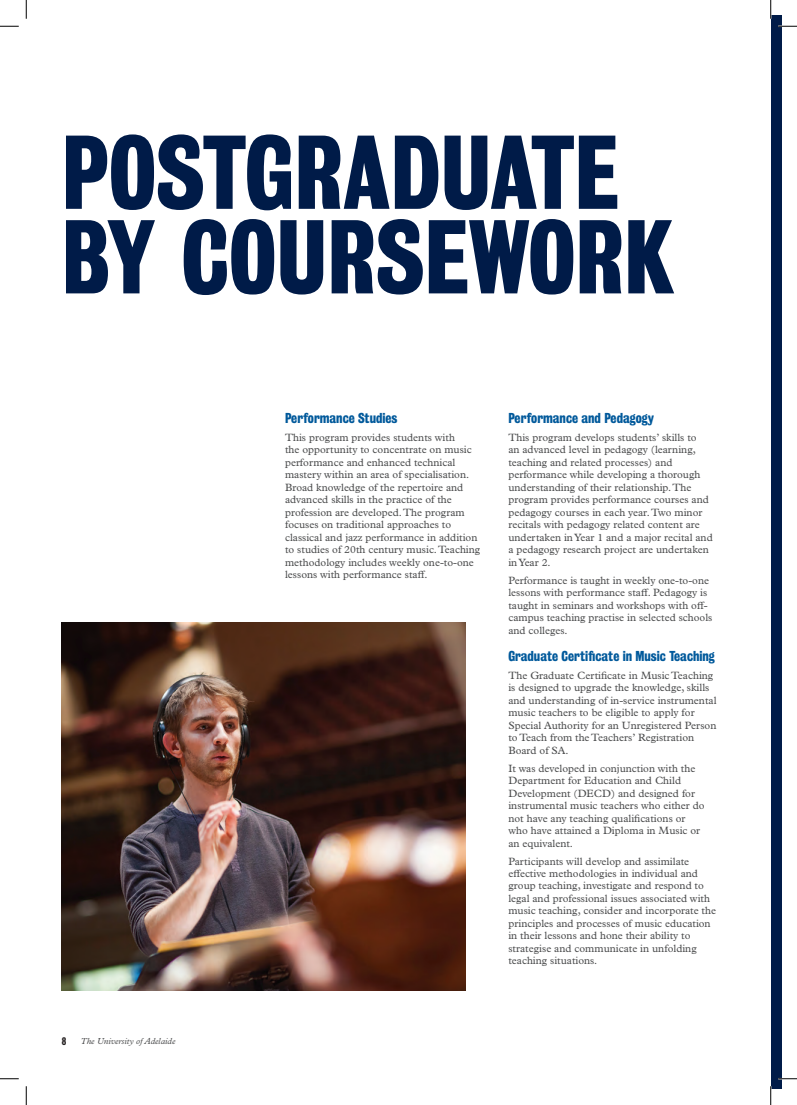
<style>
.page{position:relative;width:797px;height:1105px;background:#fff}
.page>*{position:absolute;margin:0;border:0;box-sizing:border-box;transform-origin:0 0}
.t1{font:700 95.38px/84.5px "Bureau Grot Condensed";color:#001b48}
.t2{font:700 13.12px "Bureau Grot Condensed";color:#00599b}
.t3{font:10.62px/12.5px "Plantin MT Std";color:#4b4c4d}
.t4{font:700 10px "Bureau Grot Condensed";color:#231f20}
.t5{font:italic 8.75px "Plantin MT Std";color:#4b4c4d}
</style>
<div class="page">
<div style="left:770px;top:16px;width:11px;height:1073px;background:#001b48"></div>
<img style="left:62px;top:622px;width:403px;height:368px">
<svg style="left:0;top:25px;width:19px;height:2px"></svg>
<svg style="left:778px;top:25px;width:19px;height:2px"></svg>
<svg style="left:0;top:1078px;width:19px;height:1px"></svg>
<svg style="left:778px;top:1078px;width:19px;height:1px"></svg>
<svg style="left:25px;top:0;width:2px;height:19px"></svg>
<svg style="left:25px;top:1086px;width:2px;height:19px"></svg>
<svg style="left:770px;top:0;width:1px;height:19px"></svg>
<svg style="left:770px;top:1086px;width:1px;height:19px"></svg>
<h1 class="t1" style="left:62px;top:131px;width:613px">POSTGRADUATE<br>BY COURSEWORK</h1>
<p class="t4" style="left:62px;top:1035px;width:6px">8</p>
<p class="t5" style="left:81px;top:1036px;width:96px">The University of Adelaide</p>
<p class="t2" style="left:285px;top:410px;width:114px">Performance Studies</p>
<p class="t3" style="left:285px;top:431px;width:197px">This program provides students with<br>the opportunity to concentrate on music performance and enhanced technical mastery within an area of specialisation.<br>Broad knowledge of the repertoire and advanced skills in the practice of the profession are developed. The program focuses on traditional approaches to classical and jazz performance in addition to studies of 20th century music. Teaching methodology includes weekly one-to-one lessons with performance staff.</p>
<p class="t2" style="left:508px;top:410px;width:147px">Performance and Pedagogy</p>
<p class="t3" style="left:508px;top:431px;width:206px">This program develops students’ skills to<br>an advanced level in pedagogy (learning, teaching and related processes) and performance while developing a thorough understanding of their relationship. The program provides performance courses and pedagogy courses in each year. Two minor recitals with pedagogy related content are undertaken in Year 1 and a major recital and a pedagogy research project are undertaken in Year 2.</p>
<p class="t3" style="left:508px;top:574px;width:206px">Performance is taught in weekly one-to-one lessons with performance staff. Pedagogy is taught in seminars and workshops with off&shy;campus teaching practise in selected schools and colleges.</p>
<p class="t2" style="left:508px;top:648px;width:208px">Graduate Certificate in Music Teaching</p>
<p class="t3" style="left:508px;top:669px;width:210px">The Graduate Certificate in Music Teaching is designed to upgrade the knowledge, skills and understanding of in-service instrumental music teachers to be eligible to apply for Special Authority for an Unregistered Person to Teach from the Teachers’ Registration Board of SA.</p>
<p class="t3" style="left:508px;top:762px;width:198px">It was developed in conjunction with the Department for Education and Child Development (DECD) and designed for instrumental music teachers who either do not have any teaching qualifications or who have attained a Diploma in Music or an equivalent.</p>
<p class="t3" style="left:508px;top:855px;width:209px">Participants will develop and assimilate effective methodologies in individual and group teaching, investigate and respond to legal and professional issues associated with music teaching, consider and incorporate the principles and processes of music education in their lessons and hone their ability to strategise and communicate in unfolding teaching situations.</p>
</div>
